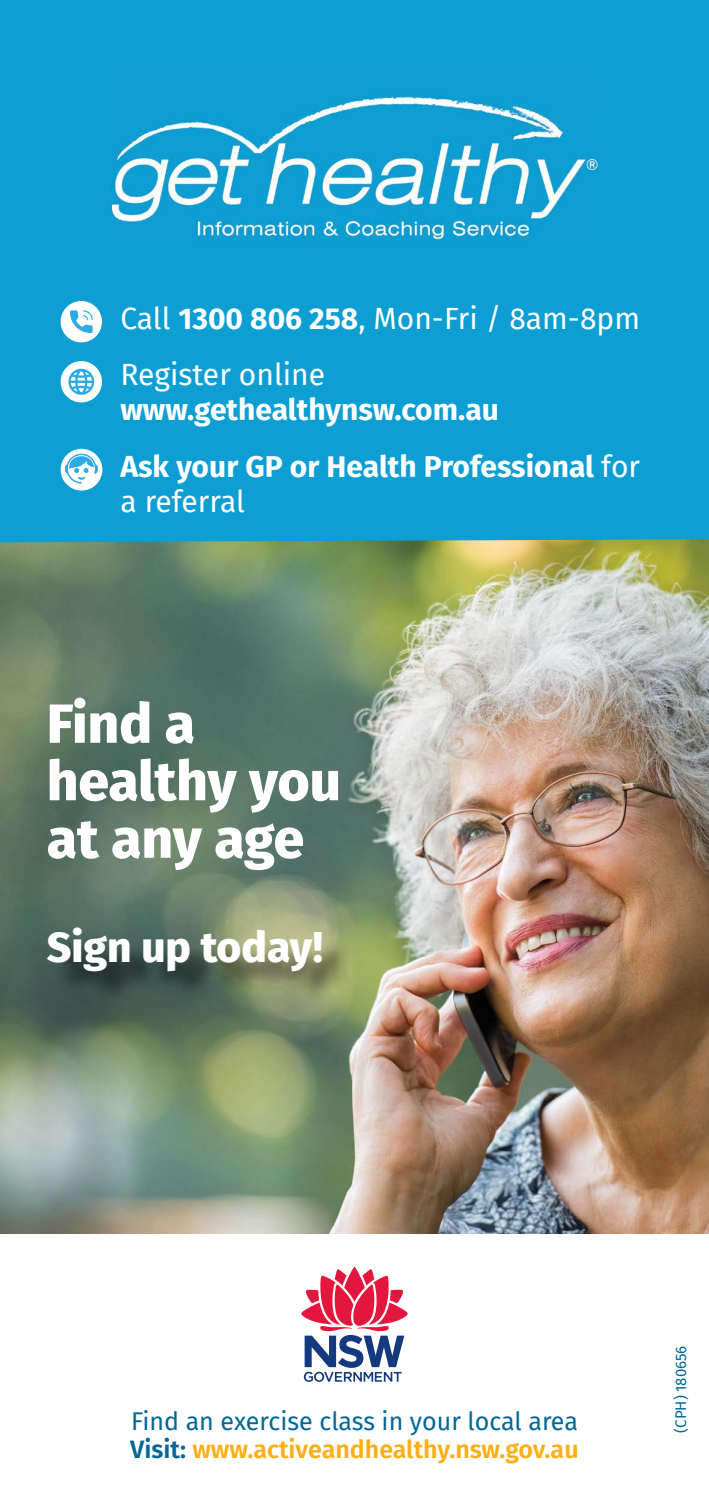
<style>
.page{position:relative;width:709px;height:1489px;background:#fff}
.page>*{position:absolute;margin:0;border:0;box-sizing:border-box;transform-origin:0 0}
.t1{font:800 55px/57.5px "Fira Sans";letter-spacing:-.005em;color:#fff}
.t2{font:800 42.5px "Fira Sans";color:#fff}
.t3{font:700 30px/56.2px "Fira Sans";color:#fff}
.t4{font:30px/56.2px "Fira Sans";color:#fff}
.t5{font:600 25px "Fira Sans";color:#fbaf17}
.t6{font:25px "Fira Sans";color:#006797}
.t7{font:15px "Fira Sans";color:#006797}
.s1{font-weight:700}
.s2{font-weight:400}
.s3{color:#006797}
</style>
<div class="page">
<img style="left:0;top:542px;width:709px;height:691px">
<div style="left:53px;top:932px;width:300px;height:70px;background:#000;opacity:.6"></div>
<div style="left:0;top:0;width:709px;height:542px;background:#0d9ed3"></div>
<img style="left:109px;top:64px;width:493px;height:182px">
<div style="left:61px;top:449px;width:41px;height:41px;background:#fff;border-radius:50%"></div>
<div style="left:61px;top:449px;width:41px;height:41px;border:2px solid #fff;border-radius:50%"></div>
<svg style="left:64px;top:451px;width:34px;height:33px"></svg>
<div style="left:61px;top:362px;width:40px;height:39px;background:#fff;border-radius:50%"></div>
<div style="left:61px;top:361px;width:41px;height:41px;border:2px solid #fff;border-radius:50%"></div>
<svg style="left:68px;top:369px;width:26px;height:26px"></svg>
<div style="left:63px;top:303px;width:36px;height:37px;background:#fff;border-radius:50%"></div>
<div style="left:61px;top:301px;width:41px;height:41px;border:5px solid #fff;border-radius:50%"></div>
<svg style="left:70px;top:310px;width:23px;height:23px"></svg>
<svg style="left:301px;top:1267px;width:107px;height:114px"></svg>
<p class="t4" style="left:120px;top:290px;width:521px">Call <span class="s1">1300 806 258</span>, Mon-Fri / 8am-8pm<br>Register online</p>
<p class="t3" style="left:120px;top:380px;width:521px">www.gethealthynsw.com.au<br>Ask your GP or Health Professional <span class="s2">for</span></p>
<p class="t4" style="left:120px;top:472px;width:126px">a referral</p>
<h1 class="t1" style="left:47px;top:690px;width:296px">Find a healthy you at any age</h1>
<h2 class="t2" style="left:47px;top:909px;width:278px">Sign up today!</h2>
<p class="t6" style="left:131px;top:1402px;width:448px">Find an exercise class in your local area</p>
<p class="t5" style="left:130px;top:1428px;width:450px"><span class="s3">Visit:</span> www.activeandhealthy.nsw.gov.au</p>
<p class="t7" style="left:669px;top:1432px;width:89px;rotate:-90deg">(CPH) 180656</p>
</div>
